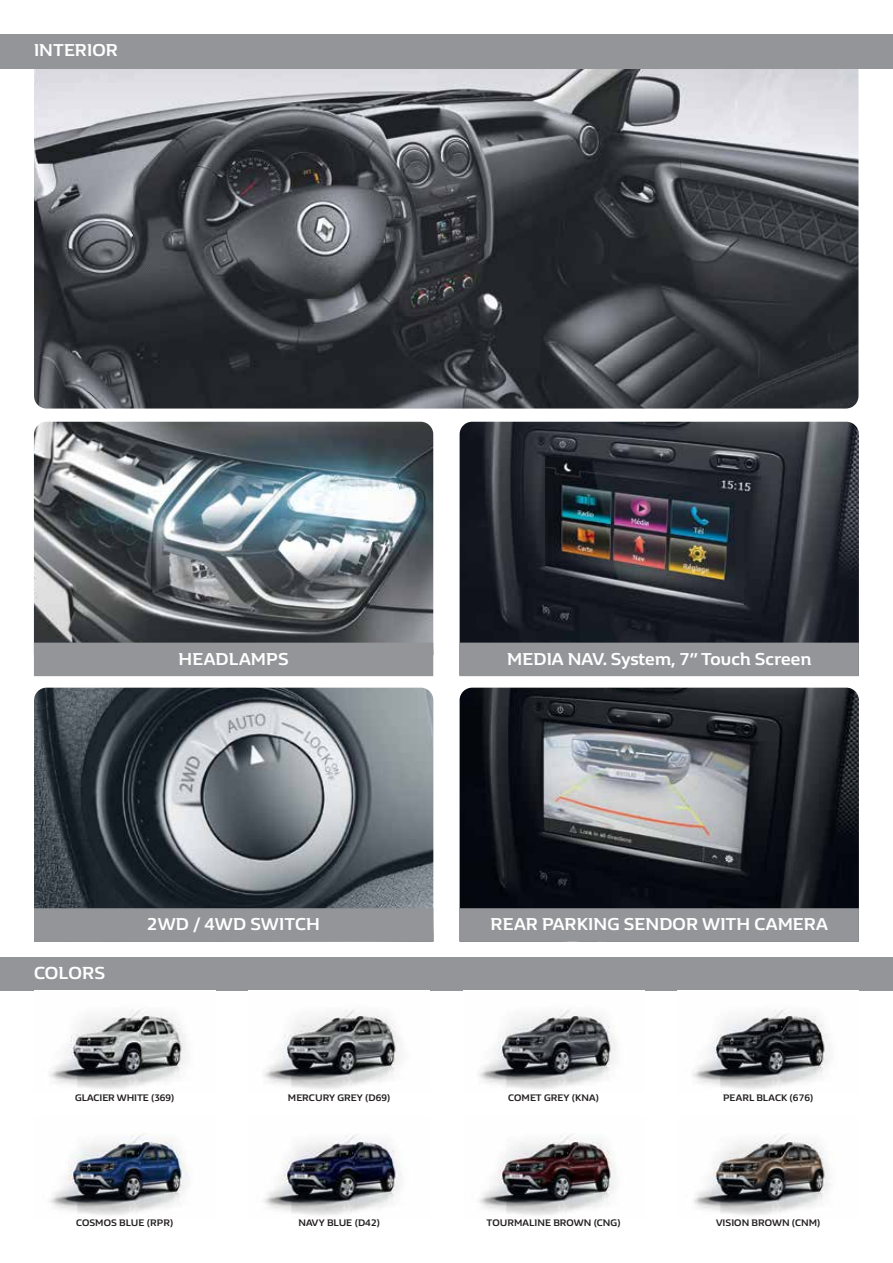
<style>
.page{position:relative;width:893px;height:1263px;background:#fff}
.page>*{position:absolute;margin:0;border:0;box-sizing:border-box;transform-origin:0 0}
.t1{font:700 18px "Renault Life";letter-spacing:.01em;color:#fff}
.t2{font:700 17.7px "Renault Life";letter-spacing:.01em;color:#fff}
.t3{font:700 9.75px "Renault Life";letter-spacing:.01em;color:#231f20}
</style>
<div class="page">
<img style="left:34px;top:422px;width:399px;height:221px">
<div style="left:34px;top:643px;width:399px;height:33px;background:#939598"></div>
<img style="left:460px;top:422px;width:399px;height:221px">
<div style="left:460px;top:643px;width:399px;height:33px;background:#939598"></div>
<img style="left:34px;top:688px;width:399px;height:220px">
<div style="left:34px;top:908px;width:399px;height:34px;background:#939598"></div>
<img style="left:34px;top:68px;width:824px;height:341px">
<img style="left:460px;top:688px;width:399px;height:220px">
<div style="left:460px;top:908px;width:399px;height:34px;background:#939598"></div>
<div style="left:0;top:957px;width:893px;height:34px;background:#939598"></div>
<div style="left:0;top:34px;width:893px;height:34px;background:#939598"></div>
<img style="left:478px;top:1135px;width:138px;height:80px">
<img style="left:263px;top:1135px;width:139px;height:80px">
<img style="left:49px;top:1133px;width:141px;height:82px">
<img style="left:694px;top:1135px;width:136px;height:80px">
<img style="left:49px;top:1009px;width:137px;height:80px">
<img style="left:692px;top:1009px;width:138px;height:80px">
<img style="left:263px;top:1009px;width:137px;height:80px">
<img style="left:478px;top:1009px;width:140px;height:81px">
<h2 class="t2" style="left:34px;top:38px;width:85px">INTERIOR</h2>
<h2 class="t2" style="left:179px;top:647px;width:111px">HEADLAMPS</h2>
<h2 class="t2" style="left:507px;top:647px;width:305px">MEDIA NAV. System, 7” Touch Screen</h2>
<h1 class="t1" style="left:34px;top:961px;width:72px">COLORS</h1>
<h2 class="t2" style="left:147px;top:912px;width:174px">2WD / 4WD SWITCH</h2>
<h2 class="t2" style="left:491px;top:912px;width:339px">REAR PARKING SENDOR WITH CAMERA</h2>
<p class="t3" style="left:75px;top:1091px;width:101px">GLACIER WHITE (369)</p>
<p class="t3" style="left:288px;top:1091px;width:104px">MERCURY GREY (D69)</p>
<p class="t3" style="left:508px;top:1091px;width:92px">COMET GREY (KNA)</p>
<p class="t3" style="left:723px;top:1091px;width:92px">PEARL BLACK (676)</p>
<p class="t3" style="left:76px;top:1216px;width:99px">COSMOS BLUE (RPR)</p>
<p class="t3" style="left:298px;top:1216px;width:83px">NAVY BLUE (D42)</p>
<p class="t3" style="left:487px;top:1216px;width:136px">TOURMALINE BROWN (CNG)</p>
<p class="t3" style="left:716px;top:1216px;width:106px">VISION BROWN (CNM)</p>
</div>
